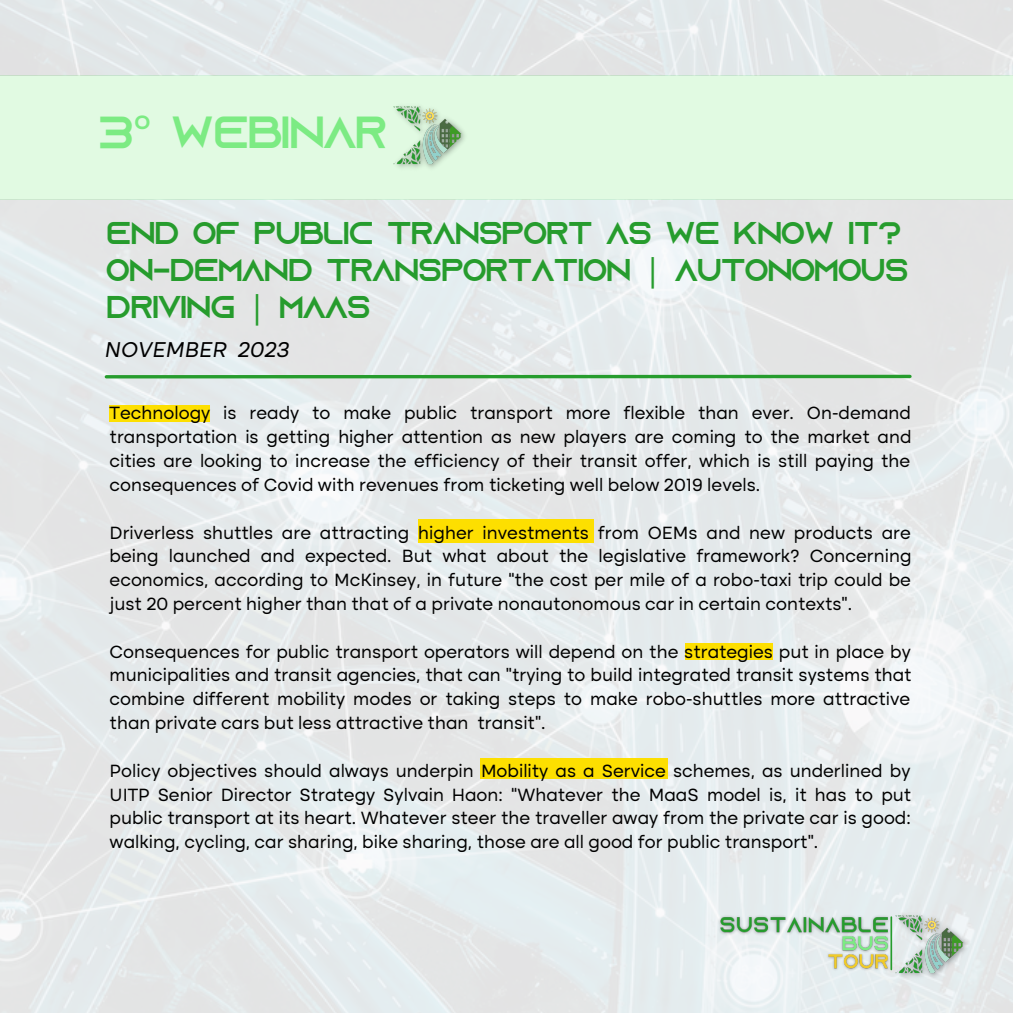
<style>
.page{position:relative;width:1013px;height:1013px;background:#fff}
.page>*{position:absolute;margin:0;border:0;box-sizing:border-box;transform-origin:0 0}
.t1{font:45px "Azonix";letter-spacing:-.035em;color:#7ceb83}
.t2{font:31.5px/37.1px "Azonix";letter-spacing:-.035em;color:#269c2d}
.t3{font:italic 21.6px "Altone Trial";color:#000}
.t4{font:17.78px/23.8px "Altone Trial";color:#000;text-align:justify}
.s1{font-family:"Noto Sans"}
</style>
<div class="page">
<img style="left:0;top:200px;width:1012px;height:812px">
<div style="left:110px;top:405px;width:100px;height:16px;background:#fddf00"></div>
<div style="left:418px;top:519px;width:176px;height:23px;background:#fddf00"></div>
<div style="left:685px;top:643px;width:87px;height:16px;background:#fddf00"></div>
<div style="left:480px;top:757px;width:187px;height:21px;background:#fddf00"></div>
<div style="left:0;top:75px;width:1012px;height:125px;background:#e1fae2"></div>
<img style="left:393px;top:106px;width:72px;height:62px">
<hr style="left:106px;top:375px;width:804px;height:3px;background:#269c2d">
<img style="left:893px;top:910px;width:77px;height:71px">
<img style="left:836px;top:943px;width:57px;height:6px">
<img style="left:714px;top:912px;width:180px;height:31px">
<img style="left:822px;top:949px;width:71px;height:30px">
<img style="left:0;top:0;width:1012px;height:75px">
<h1 class="t1" style="left:98px;top:114px;width:291px">3<span class="s1">°</span> WEBINAR</h1>
<h2 class="t2" style="left:106px;top:218px;width:803px">END OF PUBLIC TRANSPORT AS WE KNOW IT?<br>ON-DEMAND TRANSPORTATION <span class="s1">|</span> AUTONOMOUS<br>DRIVING <span class="s1">|</span> MAAS</h2>
<p class="t3" style="left:105px;top:340px;width:186px">NOVEMBER 2023</p>
<p class="t4" style="left:110px;top:403px;width:803px">Technology is ready to make public transport more flexible than ever. On-demand transportation is getting higher attention as new players are coming to the market and cities are looking to increase the efficiency of their transit offer, which is still paying the consequences of Covid with revenues from ticketing well below 2019 levels.</p>
<p class="t4" style="left:110px;top:522px;width:803px">Driverless shuttles are attracting higher investments from OEMs and new products are being launched and expected. But what about the legislative framework? Concerning economics, according to McKinsey, in future “the cost per mile of a robo-taxi trip could be just 20 percent higher than that of a private nonautonomous car in certain contexts”.</p>
<p class="t4" style="left:110px;top:641px;width:803px">Consequences for public transport operators will depend on the strategies put in place by municipalities and transit agencies, that can "trying to build integrated transit systems that combine different mobility modes or taking steps to make robo-shuttles more attractive than private cars but less attractive than transit”.</p>
<p class="t4" style="left:110px;top:760px;width:803px">Policy objectives should always underpin Mobility as a Service schemes, as underlined by UITP Senior Director Strategy Sylvain Haon: “Whatever the MaaS model is, it has to put public transport at its heart. Whatever steer the traveller away from the private car is good: walking, cycling, car sharing, bike sharing, those are all good for public transport”.</p>
</div>
